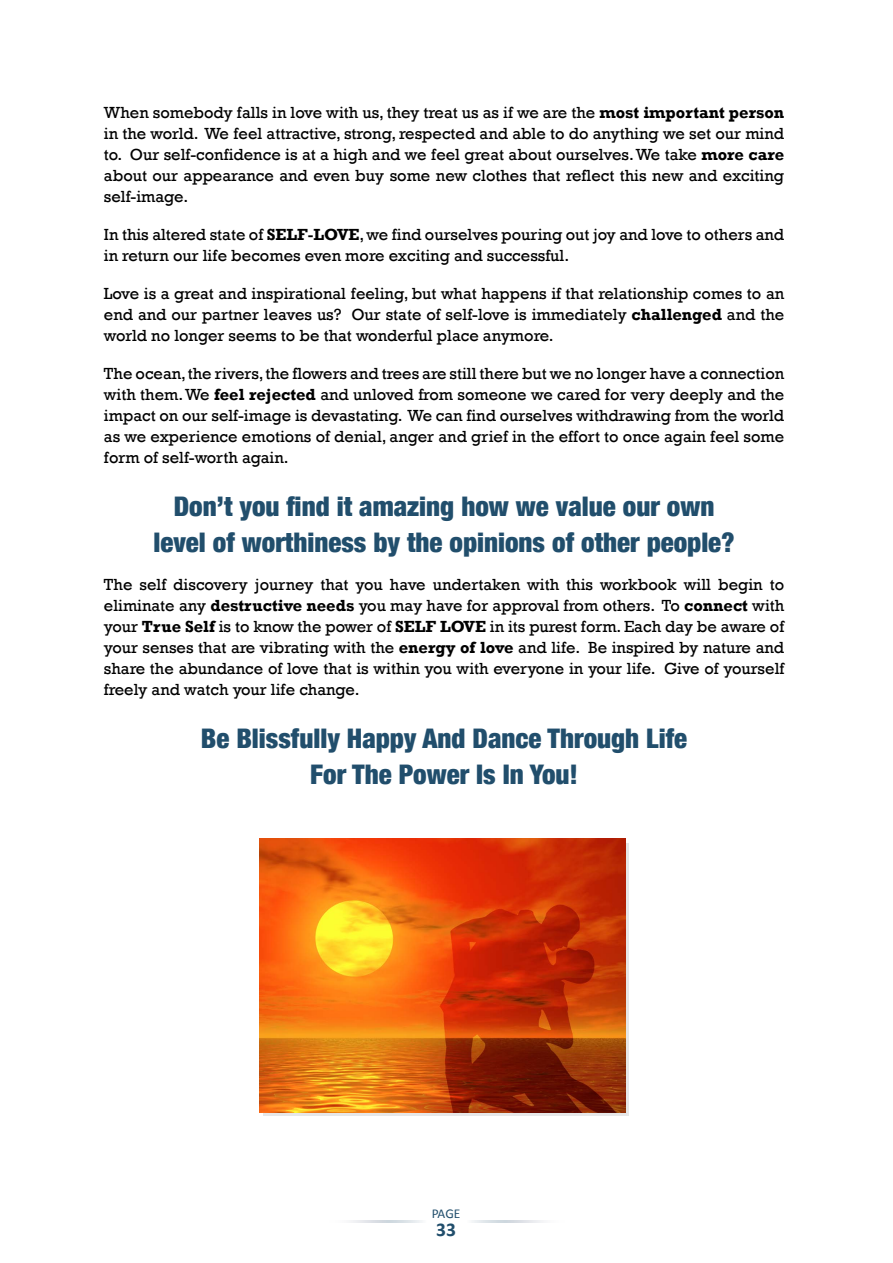
<style>
.page{position:relative;width:893px;height:1263px;background:#fff}
.page>*{position:absolute;margin:0;border:0;box-sizing:border-box;transform-origin:0 0}
.t1{font:900 condensed 27px/36px "Helvetica Neue";color:#214e6c;text-align:center}
.t2{font:700 19.5px "Calibri";color:#214e6c}
.t3{font:16.5px/21px "Rockwell";color:#000;text-align:justify}
.t4{font:13.5px "Calibri";color:#214e6c}
.s1{font-weight:700}
</style>
<div class="page">
<svg style="left:351px;top:1220px;width:71px;height:3px"></svg>
<svg style="left:472px;top:1220px;width:71px;height:3px"></svg>
<img style="left:260px;top:839px;width:365px;height:274px">
<p class="t3" style="left:104px;top:102px;width:682px">When somebody falls in love with us, they treat us as if we are the <span class="s1">most important person </span>in the world. We feel attractive, strong, respected and able to do anything we set our mind to. Our self-confidence is at a high and we feel great about ourselves. We take <span class="s1">more care </span>about our appearance and even buy some new clothes that reflect this new and exciting self-image.</p>
<p class="t3" style="left:104px;top:224px;width:682px">In this altered state of <span class="s1">SELF-LOVE</span>, we find ourselves pouring out joy and love to others and in return our life becomes even more exciting and successful.</p>
<p class="t3" style="left:104px;top:283px;width:682px">Love is a great and inspirational feeling, but what happens if that relationship comes to an end and our partner leaves us? Our state of self-love is immediately <span class="s1">challenged</span> and the world no longer seems to be that wonderful place anymore.</p>
<p class="t3" style="left:104px;top:363px;width:682px">The ocean, the rivers, the flowers and trees are still there but we no longer have a connection with them. We <span class="s1">feel rejected</span> and unloved from someone we cared for very deeply and the impact on our self-image is devastating. We can find ourselves withdrawing from the world as we experience emotions of denial, anger and grief in the effort to once again feel some form of self-worth again.</p>
<h1 class="t1" style="left:153px;top:487px;width:583px">Don’t you find it amazing how we value our own level of worthiness by the opinions of other people?</h1>
<p class="t3" style="left:104px;top:574px;width:682px">The self discovery journey that you have undertaken with this workbook will begin to eliminate any <span class="s1">destructive needs</span> you may have for approval from others. To <span class="s1">connect</span> with your <span class="s1">True Self</span> is to know the power of <span class="s1">SELF LOVE</span> in its purest form. Each day be aware of your senses that are vibrating with the <span class="s1">energy of love</span> and life. Be inspired by nature and share the abundance of love that is within you with everyone in your life. Give of yourself freely and watch your life change.</p>
<h1 class="t1" style="left:201px;top:719px;width:488px">Be Blissfully Happy And Dance Through Life<br>For The Power Is In You!</h1>
<p class="t4" style="left:432px;top:1205px;width:30px">PAGE</p>
<p class="t2" style="left:436px;top:1216px;width:21px">33</p>
</div>
